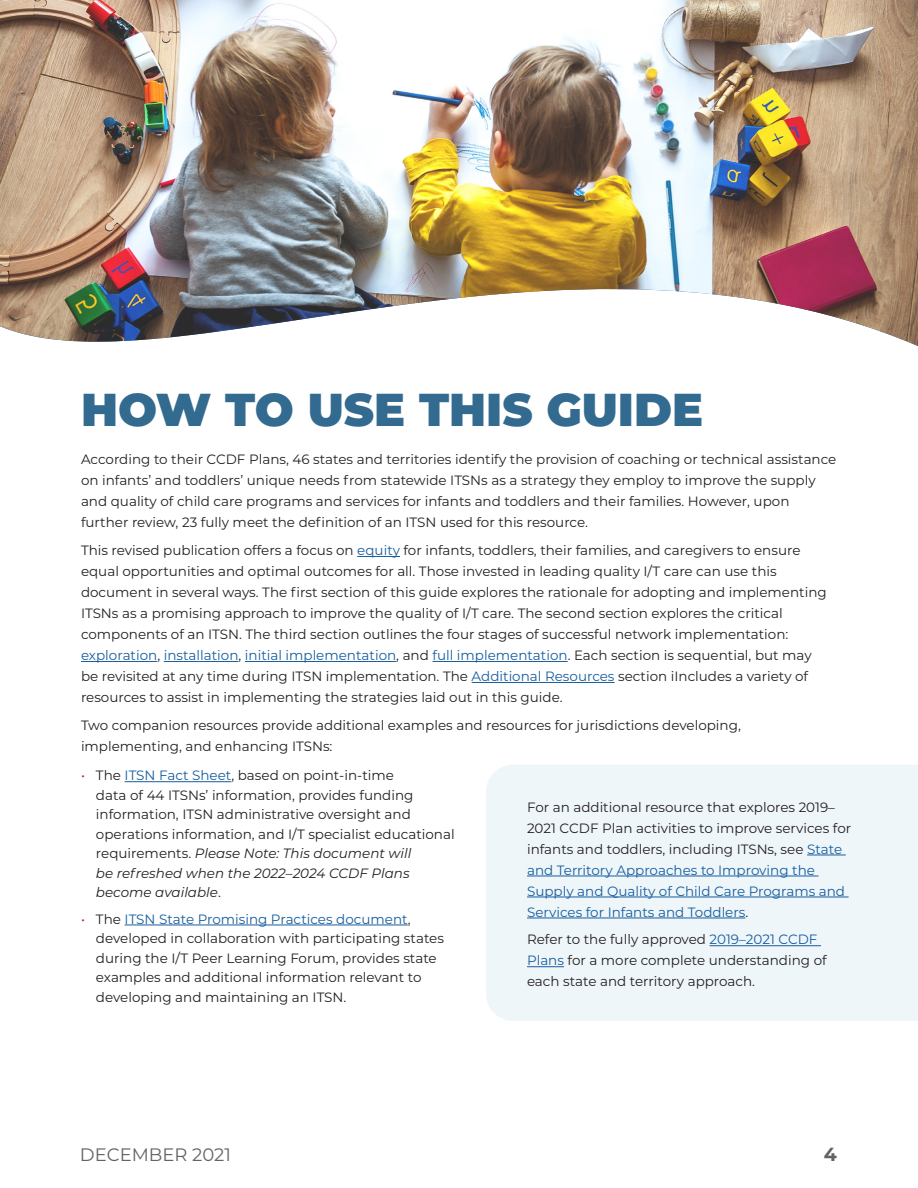
<style>
.page{position:relative;width:918px;height:1188px;background:#fff}
.page>*{position:absolute;margin:0;border:0;box-sizing:border-box;transform-origin:0 0}
.t1{font:900 46.05px "Montserrat";color:#336a90}
.t2{font:700 18.9px "Montserrat";color:#636366}
.t3{font:18px "Montserrat";color:#636366}
.t4{font:13.5px/21px "Montserrat";color:#231f20}
.s1{color:#175d9e}
.s2{color:#a12854}
.s3{font-style:italic}
</style>
<div class="page">
<img style="left:0;top:0;width:918px;height:346px">
<hr style="left:357px;top:556px;width:43px;height:1px;background:#175d9e">
<hr style="left:81px;top:661px;width:76px;height:1px;background:#175d9e">
<hr style="left:164px;top:661px;width:75px;height:1px;background:#175d9e">
<hr style="left:245px;top:661px;width:151px;height:1px;background:#175d9e">
<hr style="left:433px;top:661px;width:135px;height:1px;background:#175d9e">
<hr style="left:472px;top:682px;width:143px;height:1px;background:#175d9e">
<hr style="left:125px;top:781px;width:106px;height:1px;background:#175d9e">
<hr style="left:125px;top:925px;width:283px;height:1px;background:#175d9e">
<div style="left:486px;top:765px;width:432px;height:256px;background:#eef6fa"></div>
<hr style="left:807px;top:855px;width:39px;height:1px;background:#175d9e">
<hr style="left:527px;top:876px;width:292px;height:1px;background:#175d9e">
<hr style="left:527px;top:897px;width:322px;height:1px;background:#175d9e">
<hr style="left:527px;top:918px;width:218px;height:1px;background:#175d9e">
<hr style="left:710px;top:945px;width:111px;height:1px;background:#175d9e">
<hr style="left:527px;top:966px;width:37px;height:1px;background:#175d9e">
<h2 class="t1" style="left:81px;top:375px;width:624px">HOW TO USE THIS GUIDE</h2>
<p class="t4" style="left:81px;top:449px;width:757px">According to their CCDF Plans, 46 states and territories identify the provision of coaching or technical assistance on infants’ and toddlers’ unique needs from statewide ITSNs as a strategy they employ to improve the supply and quality of child care programs and services for infants and toddlers and their families. However, upon further review, 23 fully meet the definition of an ITSN used for this resource.</p>
<p class="t4" style="left:81px;top:539px;width:747px">This revised publication offers a focus on <span class="s1">equity</span> for infants, toddlers, their families, and caregivers to ensure equal opportunities and optimal outcomes for all. Those invested in leading quality I/T care can use this document in several ways. The first section of this guide explores the rationale for adopting and implementing ITSNs as a promising approach to improve the quality of I/T care. The second section explores the critical components of an ITSN. The third section outlines the four stages of successful network implementation: <span class="s1">exploration</span>, <span class="s1">installation</span>, <span class="s1">initial implementation</span>, and <span class="s1">full implementation</span>. Each section is sequential, but may be revisited at any time during ITSN implementation. The <span class="s1">Additional Resources</span> section iIncludes a variety of resources to assist in implementing the strategies laid out in this guide.</p>
<p class="t4" style="left:81px;top:714px;width:661px">Two companion resources provide additional examples and resources for jurisdictions developing, implementing, and enhancing ITSNs:</p>
<p class="t4" style="left:96px;top:765px;width:360px;line-height:19.5px;text-indent:-15px"><span class="s2">•</span> The <span class="s1">ITSN Fact Sheet</span>, based on point-in-time<br>data of 44 ITSNs’ information, provides funding information, ITSN administrative oversight and operations information, and I/T specialist educational requirements. <span class="s3">Please Note: This document will<br>be refreshed when the 2022–2024 CCDF Plans become available</span>.</p>
<p class="t4" style="left:96px;top:909px;width:350px;line-height:19.5px;text-indent:-15px"><span class="s2">•</span> The <span class="s1">ITSN State Promising Practices document</span>, developed in collaboration with participating states during the I/T Peer Learning Forum, provides state examples and additional information relevant to developing and maintaining an ITSN.</p>
<p class="t4" style="left:527px;top:796px;width:326px">For an additional resource that explores 2019– 2021 CCDF Plan activities to improve services for infants and toddlers, including ITSNs, see <span class="s1">State and Territory Approaches to Improving the Supply and Quality of Child Care Programs and Services for Infants and Toddlers</span>.</p>
<p class="t4" style="left:527px;top:929px;width:301px">Refer to the fully approved <span class="s1">2019–2021 CCDF<br>Plans</span> for a more complete understanding of each state and territory approach.</p>
<h3 class="t3" style="left:80px;top:1143px;width:153px">DECEMBER 2021</h3>
<h2 class="t2" style="left:824px;top:1141px;width:15px">4</h2>
</div>
